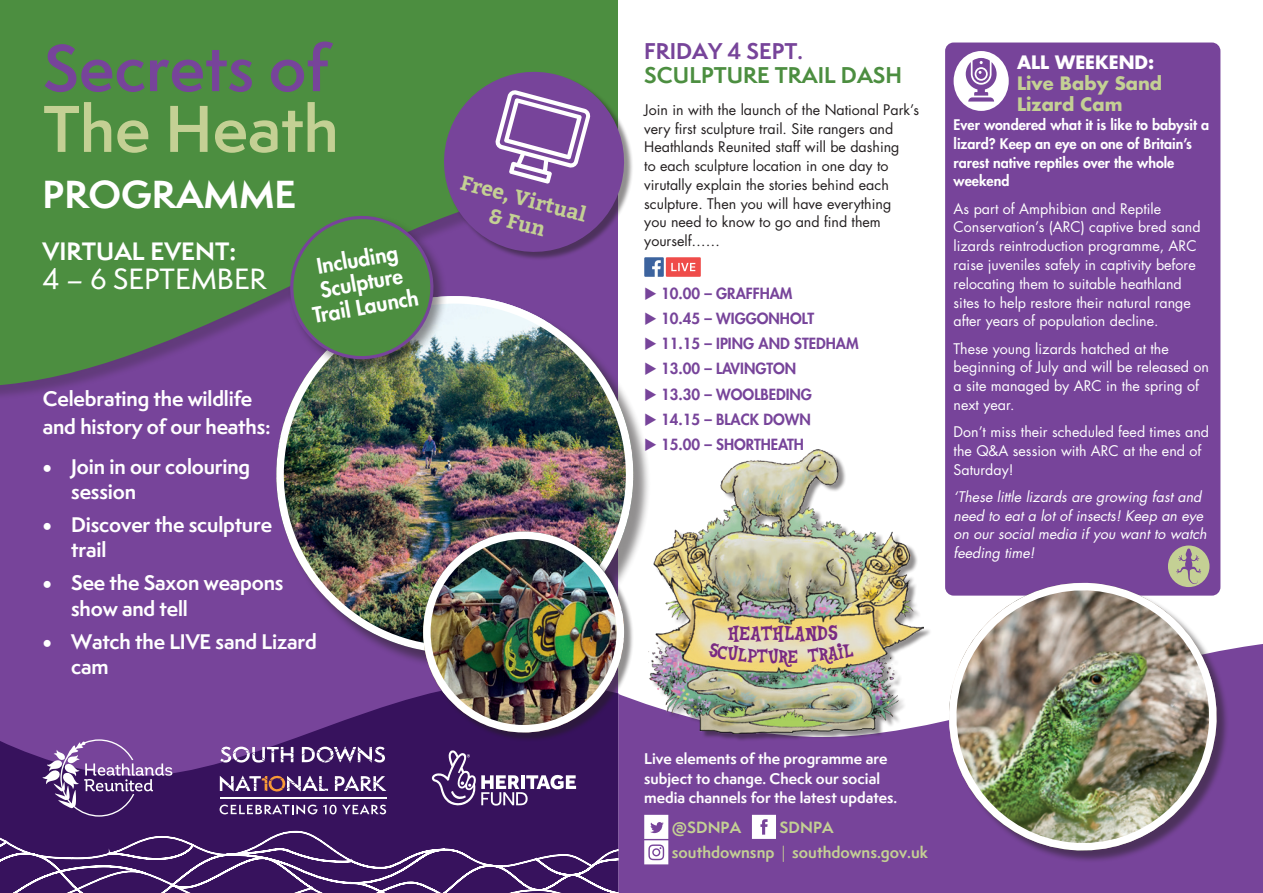
<style>
.page{position:relative;width:1263px;height:893px;background:#fff}
.page>*{position:absolute;margin:0;border:0;box-sizing:border-box;transform-origin:0 0}
.t1{font:600 60.75px "Semplicita Pro";color:#77449a}
.t2{font:600 60.75px "Semplicita Pro";color:#c4d094}
.t3{font:700 36px "Semplicita Pro";color:#fff}
.t4{font:500 27px "Semplicita Pro";color:#fff}
.t5{font:700 23.25px "Semplicita Pro";color:#fff}
.t6{font:500 21.9px "Celestia Redux";color:#792982}
.t7{font:800 21px/24px "Futura";color:#fff;text-align:center}
.t8{font:700 21px "Semplicita Pro";color:#4c8e40}
.t9{font:700 21px "Semplicita Pro";color:#77449a}
.t10{font:500 20.55px "Celestia Redux";color:#792982}
.t11{font:700 20.4px/24.6px "Bitter";color:#c4d094;text-align:center}
.t12{font:700 19.5px/25px "Semplicita Pro";letter-spacing:-.01em;color:#fff}
.t13{font:700 18px/21px "Futura";color:#c4d094}
.t14{font:700 18px "Futura";color:#fff}
.t15{font:800 15px "Futura";color:#77449a}
.t16{font:700 15px/25.5px "Semplicita Pro";color:#c4d094}
.t17{font:14.25px/18.8px "Futura";color:#fff}
.t18{font:14.25px/18.8px "Futura";color:#231f20}
.t19{font:italic 14.25px/18.8px "Futura";color:#fff}
.t20{font:800 14.25px/18.8px "Futura";color:#fff}
.t21{font:700 14.25px/19.5px "Semplicita Pro";color:#fff}
.s1{font-family:"Futura";font-weight:800}
.s2{font-weight:400}
</style>
<div class="page">
<div style="left:0;top:0;width:619px;height:893px;background:#77449a"></div>
<svg style="left:0;top:0;width:619px;height:395px;background:#4f8648"></svg>
<svg style="left:293px;top:694px;width:132px;height:45px;fill:#37125d"></svg>
<div style="left:634px;top:644px;width:629px;height:249px;background:#77449a"></div>
<svg style="left:752px;top:815px;width:24px;height:24px"></svg>
<div style="left:278px;top:298px;width:373px;height:373px;background:#231f20;opacity:.5"></div>
<img style="left:276px;top:296px;width:357px;height:357px;border-radius:178px">
<div style="left:945px;top:43px;width:275px;height:553px;background:#77449a;border-radius:9px"></div>
<div style="left:954px;top:51px;width:55px;height:60px;background:#fff;border-radius:50%"></div>
<svg style="left:966px;top:58px;width:30px;height:44px"></svg>
<svg style="left:0;top:739px;width:681px;height:154px;background:#553276"></svg>
<div style="left:950px;top:584px;width:280px;height:280px;background:#231f20;opacity:.5"></div>
<img style="left:939px;top:573px;width:288px;height:281px">
<div style="left:288px;top:214px;width:160px;height:160px;background:#231f20;opacity:.5"></div>
<svg style="left:286px;top:62px;width:348px;height:301px"></svg>
<div style="left:651px;top:450px;width:281px;height:292px;background:#231f20;opacity:.5"></div>
<img style="left:648px;top:449px;width:276px;height:284px">
<div style="left:425px;top:533px;width:209px;height:209px;background:#231f20;opacity:.5"></div>
<img style="left:423px;top:531px;width:201px;height:201px;border-radius:100px">
<div style="left:423px;top:531px;width:201px;height:201px;border:8px solid #fff;border-radius:50%"></div>
<svg style="left:644px;top:257px;width:57px;height:20px"></svg>
<svg style="left:1168px;top:545px;width:41px;height:42px"></svg>
<svg style="left:708px;top:642px;width:71px;height:21px"></svg>
<svg style="left:788px;top:649px;width:10px;height:14px"></svg>
<svg style="left:807px;top:642px;width:47px;height:23px"></svg>
<h1 class="t1" style="left:43px;top:24px;width:287px">Secrets of</h1>
<h1 class="t2" style="left:43px;top:85px;width:297px">The Heath</h1>
<h2 class="t3" style="left:43px;top:168px;width:255px">PROGRAMME</h2>
<h3 class="t5" style="left:43px;top:234px;width:195px">VIRTUAL EVENT<span class="s1">:</span></h3>
<h3 class="t4" style="left:43px;top:260px;width:225px">4 – 6 SEPTEMBER</h3>
<h3 class="t7" style="left:303px;top:256px;width:108px;rotate:-10deg">Including<br>Sculpture<br>Trail Launch</h3>
<h3 class="t12" style="left:43px;top:384px;width:229px;line-height:28.7px">Celebrating the wildlife and history of our heaths:</h3>
<h3 class="t12" style="left:71px;top:454px;width:180px;text-indent:-28px">• Join in our colouring session</h3>
<h3 class="t12" style="left:71px;top:512px;width:202px;text-indent:-28px">• Discover the sculpture trail</h3>
<h3 class="t12" style="left:71px;top:570px;width:214px;text-indent:-28px">• See the Saxon weapons show and tell</h3>
<h3 class="t12" style="left:71px;top:629px;width:247px;text-indent:-28px">• Watch the LIVE sand Lizard cam</h3>
<h3 class="t11" style="left:464px;top:170px;width:131px;rotate:15deg">Free, Virtual &amp; Fun</h3>
<h3 class="t9" style="left:644px;top:36px;width:160px">FRIDAY 4 SEPT.</h3>
<h3 class="t8" style="left:644px;top:60px;width:259px">SCULPTURE TRAIL DASH</h3>
<p class="t18" style="left:644px;top:100px;width:276px">Join in with the launch of the National Park’s very first sculpture trail. Site rangers and Heathlands Reunited staff will be dashing<br>to each sculpture location in one day to virutally explain the stories behind each sculpture. Then you will have everything<br>you need to know to go and find them yourself……</p>
<p class="t15" style="left:644px;top:283px;width:150px">◆ 10.00 – GRAFFHAM</p>
<p class="t15" style="left:644px;top:308px;width:171px">◆ 10.45 – WIGGONHOLT</p>
<p class="t15" style="left:644px;top:334px;width:216px">◆ 11.15 – IPING AND STEDHAM</p>
<p class="t15" style="left:644px;top:359px;width:154px">◆ 13.00 – LAVINGTON</p>
<p class="t15" style="left:644px;top:384px;width:169px">◆ 13.30 – WOOLBEDING</p>
<p class="t15" style="left:644px;top:409px;width:168px">◆ 14.15 – BLACK DOWN</p>
<p class="t15" style="left:644px;top:435px;width:161px">◆ 15.00 – SHORTHEATH</p>
<h3 class="t6" style="left:727px;top:619px;width:112px">HEATHLANDS</h3>
<h3 class="t10" style="left:778px;top:643px;width:11px">R</h3>
<p class="t14" style="left:1017px;top:50px;width:139px">ALL WEEKEND:</p>
<p class="t13" style="left:1017px;top:73px;width:146px">Live Baby Sand<br>Lizard Cam</p>
<p class="t20" style="left:954px;top:115px;width:257px">Ever wondered what it is like to babysit a lizard? Keep an eye on one of Britain’s rarest native reptiles over the whole weekend</p>
<p class="t17" style="left:954px;top:199px;width:249px">As part of Amphibian and Reptile Conservation’s (ARC) captive bred sand lizards reintroduction programme, ARC raise juveniles safely in captivity before relocating them to suitable heathland sites to help restore their natural range after years of population decline.</p>
<p class="t17" style="left:954px;top:339px;width:257px">These young lizards hatched at the beginning of July and will be released on a site managed by ARC in the spring of next year.</p>
<p class="t17" style="left:954px;top:422px;width:257px">Don’t miss their scheduled feed times and the Q&amp;A session with ARC at the end of<br>Saturday!</p>
<p class="t19" style="left:954px;top:487px;width:255px">‘These little lizards are growing fast and need to eat a lot of insects! Keep an eye on our social media if you want to watch feeding time!</p>
<p class="t21" style="left:644px;top:749px;width:255px">Live elements of the programme are subject to change. Check our social media channels for the latest updates.</p>
<p class="t16" style="left:672px;top:814px;width:258px;text-indent:108px">SDNPA southdownsnp <span class="s2">|</span> southdowns.gov.uk</p>
<p class="t16" style="left:672px;top:814px;width:71px">@SDNPA</p>
</div>
